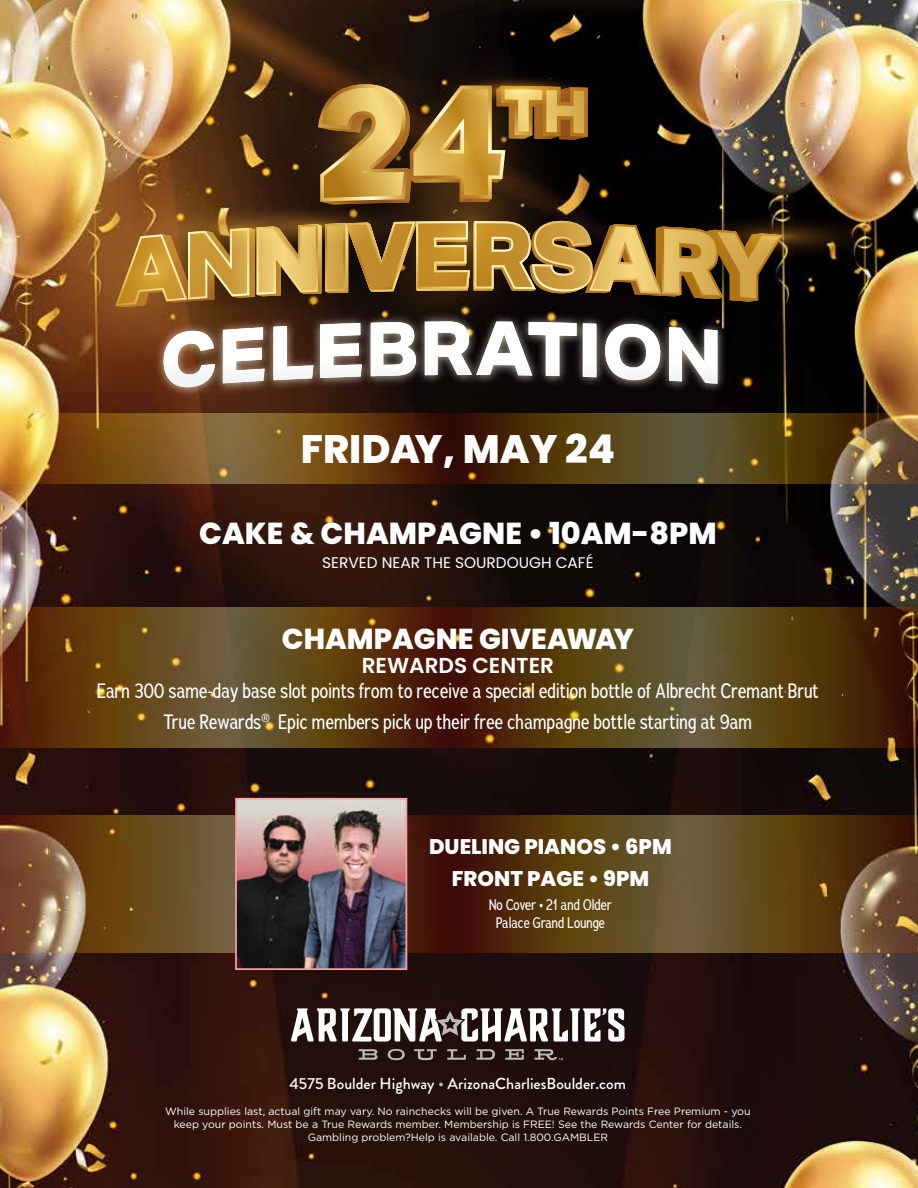
<style>
.page{position:relative;width:918px;height:1188px;background:#fff}
.page>*{position:absolute;margin:0;border:0;box-sizing:border-box;transform-origin:0 0}
.t1{font:800 39.6px "Poppins";color:#fff}
.t2{font:800 30.3px "Poppins";color:#fff}
.t3{font:800 28.8px "Poppins";color:#fff}
.t4{font:600 21.6px "Poppins";color:#fff}
.t5{font:800 21.15px/31.7px "Poppins";color:#fff;text-align:center}
.t6{font:20.4px/30.8px "Adrianna Condensed";color:#fff;text-align:center}
.t7{font:500 15.9px "Brandon Grotesque";color:#fff}
.t8{font:15.3px "Poppins";color:#fff}
.t9{font:15px/17.5px "Adrianna Condensed";color:#fff;text-align:center}
.t10{font:10.5px/12.8px "Gotham";color:#fff;text-align:center}
.s1{color:#bababa}
</style>
<div class="page">
<img style="left:0;top:0;width:918px;height:1188px">
<svg style="left:0;top:607px;width:918px;height:141px;background:#5a3d17"></svg>
<svg style="left:0;top:815px;width:918px;height:138px;background:#644522"></svg>
<svg style="left:0;top:413px;width:918px;height:70px;background:#6c4c1e"></svg>
<img style="left:239px;top:0;width:427px;height:37px">
<img style="left:737px;top:307px;width:123px;height:111px">
<img style="left:288px;top:307px;width:449px;height:114px">
<svg style="left:288px;top:326px;width:25px;height:54px"></svg>
<svg style="left:320px;top:323px;width:12px;height:55px"></svg>
<svg style="left:605px;top:324px;width:55px;height:56px"></svg>
<svg style="left:669px;top:327px;width:48px;height:57px"></svg>
<svg style="left:349px;top:23px;width:223px;height:14px;background:#20150b"></svg>
<svg style="left:332px;top:307px;width:266px;height:79px"></svg>
<img style="left:23px;top:115px;width:265px;height:311px">
<img style="left:112px;top:37px;width:800px;height:270px">
<img style="left:238px;top:801px;width:166px;height:166px">
<div style="left:235px;top:798px;width:172px;height:172px;border:2px solid #f6a0a2"></div>
<svg style="left:291px;top:1008px;width:334px;height:34px"></svg>
<svg style="left:359px;top:1049px;width:19px;height:11px"></svg>
<svg style="left:388px;top:1049px;width:17px;height:11px"></svg>
<svg style="left:414px;top:1049px;width:23px;height:11px"></svg>
<svg style="left:447px;top:1049px;width:19px;height:11px"></svg>
<svg style="left:477px;top:1049px;width:18px;height:11px"></svg>
<svg style="left:505px;top:1049px;width:19px;height:11px"></svg>
<svg style="left:535px;top:1049px;width:28px;height:11px"></svg>
<p class="t1" style="left:301px;top:426px;width:316px">FRIDAY, MAY 24</p>
<p class="t2" style="left:199px;top:516px;width:519px">CAKE &amp; CHAMPAGNE • 10AM-8PM</p>
<p class="t8" style="left:322px;top:553px;width:273px">SERVED NEAR THE SOURDOUGH CAFÉ</p>
<p class="t3" style="left:282px;top:622px;width:354px">CHAMPAGNE GIVEAWAY</p>
<p class="t4" style="left:362px;top:652px;width:194px">REWARDS CENTER</p>
<p class="t6" style="left:97px;top:676px;width:723px">Earn 300 same-day base slot points from to receive a special edition bottle of Albrecht Cremant Brut<br>True Rewards<sup>®</sup> Epic members pick up their free champagne bottle starting at 9am</p>
<p class="t5" style="left:429px;top:831px;width:244px">DUELING PIANOS • 6PM<br>FRONT PAGE • 9PM</p>
<p class="t9" style="left:489px;top:896px;width:124px">No Cover • 21 and Older<br>Palace Grand Lounge</p>
<p class="t7" style="left:290px;top:1073px;width:338px">4575 Boulder Highway <span class="s1">•</span> ArizonaCharliesBoulder.com</p>
<p class="t10" style="left:165px;top:1105px;width:587px">While supplies last, actual gift may vary. No rainchecks will be given. A True Rewards Points Free Premium - you keep your points. Must be a True Rewards member. Membership is FREE! See the Rewards Center for details.<br>Gambling problem?Help is available. Call 1.800.GAMBLER</p>
</div>
